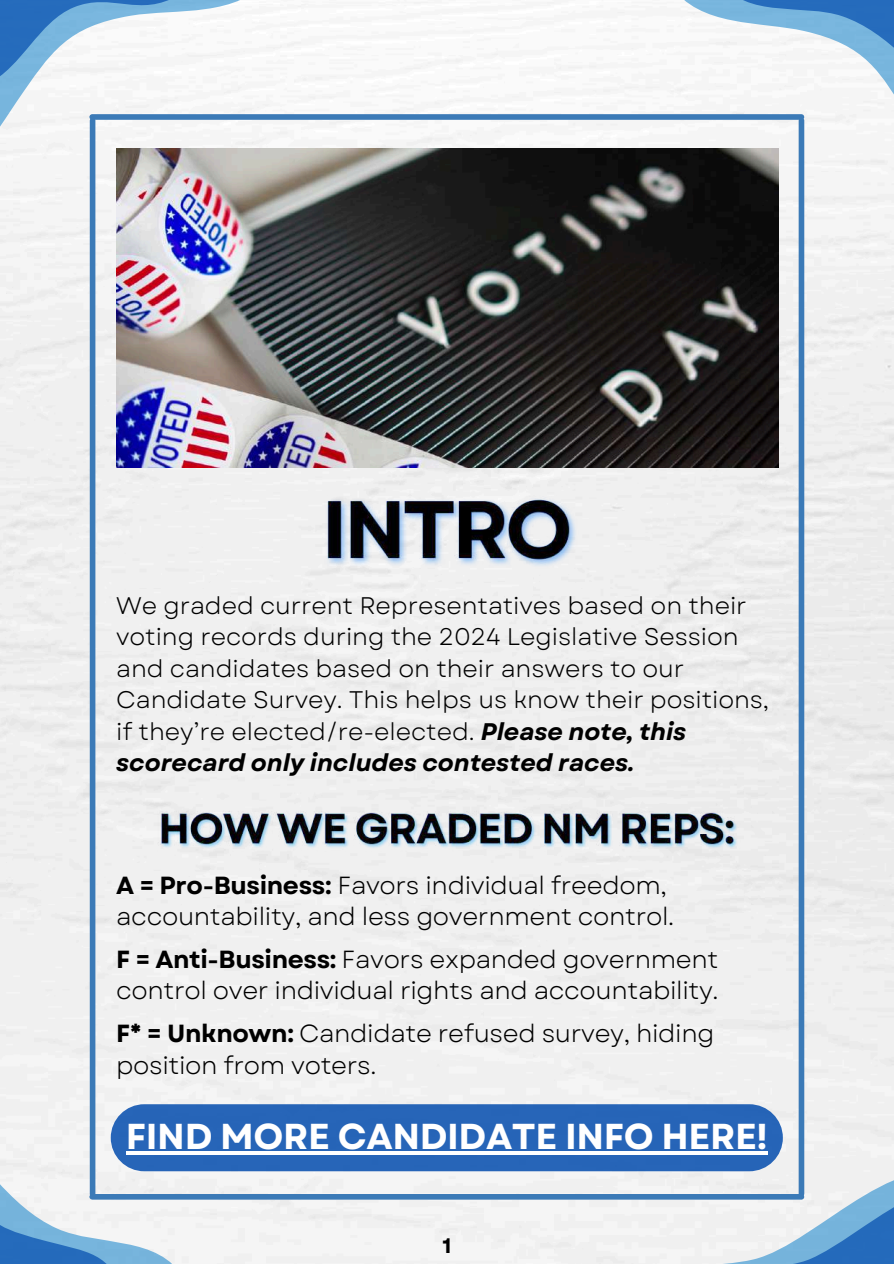
<style>
.page{position:relative;width:894px;height:1264px;background:#fff}
.page>*{position:absolute;margin:0;border:0;box-sizing:border-box;transform-origin:0 0}
.t1{font:700 36px "Garet";letter-spacing:-.01em;color:#fff}
.t2{font:24.75px/31.5px "Garet";letter-spacing:-.015em;color:#000}
.t3{font:24px/31.5px "Garet";letter-spacing:-.005em;color:#000}
.t4{font:700 21px "Garet";color:#000}
.s1{font-weight:700;font-style:italic}
.s2{font-weight:700}
</style>
<div class="page">
<img style="left:0;top:2px;width:893px;height:1261px">
<div style="left:92px;top:114px;width:709px;height:6px;background:#3b7ab7"></div>
<div style="left:90px;top:120px;width:5px;height:1073px;background:#3b7ab7"></div>
<div style="left:798px;top:120px;width:6px;height:1073px;background:#3b7ab7"></div>
<img style="left:158px;top:799px;width:583px;height:61px">
<div style="left:111px;top:1104px;width:671px;height:67px;background:#2765b8;border-radius:34px"></div>
<hr style="left:126px;top:1151px;width:641px;height:3px;background:#fff">
<img style="left:116px;top:149px;width:661px;height:318px">
<img style="left:321px;top:472px;width:261px;height:118px">
<div style="left:92px;top:1193px;width:709px;height:6px;background:#3b7ab7"></div>
<svg style="left:0;top:976px;width:253px;height:287px;fill:#f0f0f0"></svg>
<svg style="left:0;top:1038px;width:217px;height:225px;fill:#f0f0f0"></svg>
<svg style="left:392px;top:1113px;width:501px;height:150px;fill:#f0f0f0"></svg>
<svg style="left:610px;top:1151px;width:283px;height:112px"></svg>
<img style="left:0;top:201px;width:329px;height:27px">
<svg style="left:0;top:0;width:384px;height:201px;fill:#f5f5f5"></svg>
<svg style="left:605px;top:2px;width:288px;height:264px"></svg>
<svg style="left:651px;top:0;width:242px;height:224px;fill:#f5f5f5"></svg>
<p class="t3" style="left:116px;top:589px;width:654px">We graded current Representatives based on their voting records during the 2024 Legislative Session and candidates based on their answers to our Candidate Survey. This helps us know their positions, if they’re elected/re-elected. <span class="s1">Please note, this scorecard only includes contested races.</span></p>
<p class="t2" style="left:116px;top:869px;width:559px"><span class="s2">A = Pro-Business:</span> Favors individual freedom, accountability, and less government control.</p>
<p class="t2" style="left:116px;top:943px;width:603px"><span class="s2">F = Anti-Business:</span> Favors expanded government control over individual rights and accountability.</p>
<p class="t2" style="left:116px;top:1017px;width:599px"><span class="s2">F* = Unknown:</span> Candidate refused survey, hiding position from voters.</p>
<h1 class="t1" style="left:126px;top:1110px;width:643px">FIND MORE CANDIDATE INFO HERE!</h1>
<p class="t4" style="left:442px;top:1230px;width:10px">1</p>
</div>
